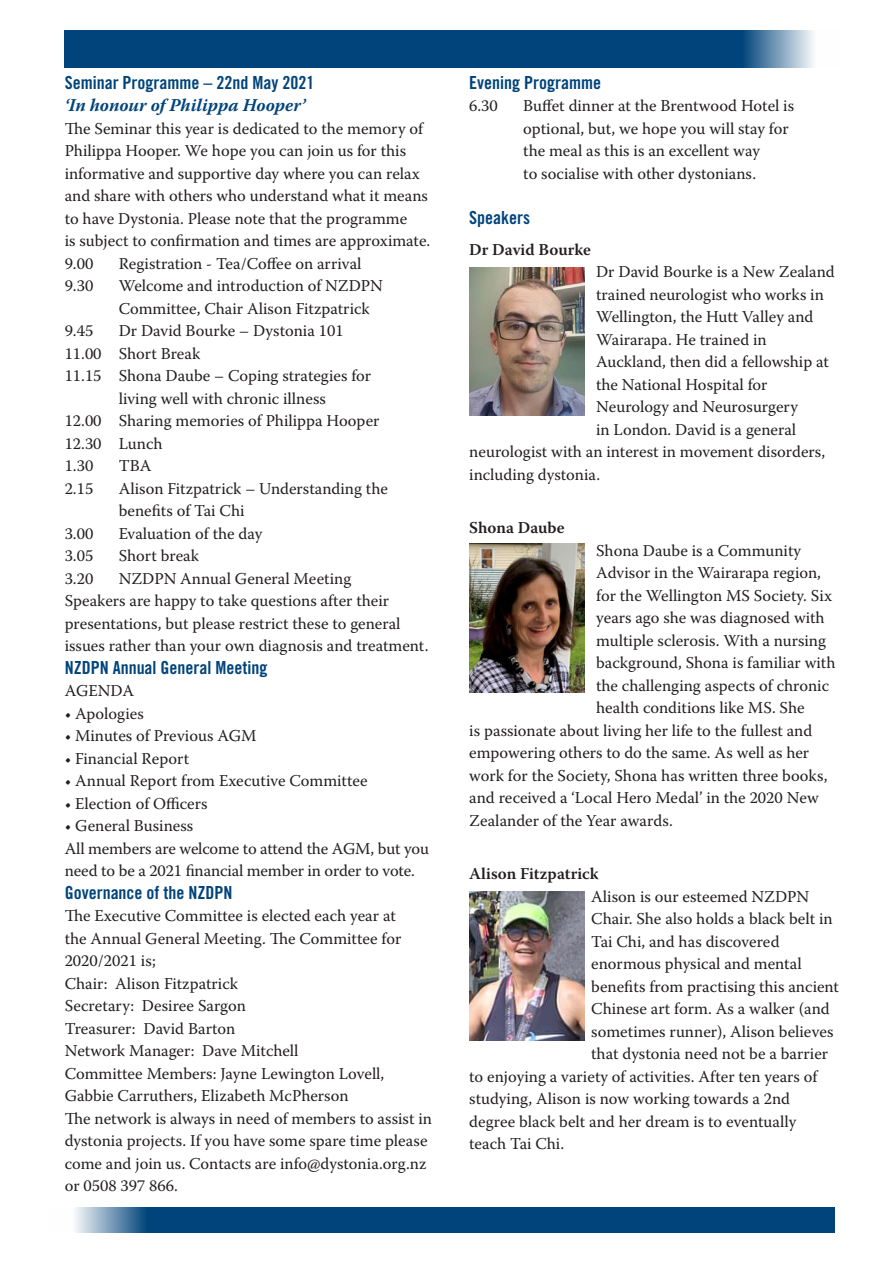
<style>
.page{position:relative;width:893px;height:1263px;background:#fff}
.page>*{position:absolute;margin:0;border:0;box-sizing:border-box;transform-origin:0 0}
.head{font:18px "Trade Gothic Bold Cond Twenty";color:#00447b}
.body{font:italic 700 18px "Warnock Pro";color:#00447b}
.body-2{font:16.5px/22.5px "Warnock Pro";color:#231f20}
.semi{font:600 16.5px "Warnock Pro";color:#231f20}
</style>
<div class="page">
<div style="left:65px;top:30px;width:775px;height:37px;background:#00447b"></div>
<div style="left:47px;top:1207px;width:788px;height:25px;background:#00447b"></div>
<img style="left:469px;top:267px;width:115px;height:149px">
<img style="left:469px;top:891px;width:115px;height:149px">
<img style="left:469px;top:543px;width:115px;height:149px">
<p class="head" style="left:65px;top:71px;width:251px">Seminar Programme – 22nd May 2021</p>
<p class="body" style="left:65px;top:94px;width:242px">‘In honour of Philippa Hooper’</p>
<p class="body-2" style="left:65px;top:117px;width:367px">The Seminar this year is dedicated to the memory of Philippa Hooper. We hope you can join us for this informative and supportive day where you can relax and share with others who understand what it means to have Dystonia. Please note that the programme<br>is subject to confirmation and times are approximate.</p>
<p class="body-2" style="left:65px;top:252px;width:30px">9.00</p>
<p class="body-2" style="left:119px;top:252px;width:244px">Registration - Tea/Coffee on arrival</p>
<p class="body-2" style="left:65px;top:274px;width:30px">9.30</p>
<p class="body-2" style="left:119px;top:274px;width:266px">Welcome and introduction of NZDPN</p>
<p class="body-2" style="left:119px;top:297px;width:253px">Committee, Chair Alison Fitzpatrick</p>
<p class="body-2" style="left:65px;top:319px;width:30px">9.45</p>
<p class="body-2" style="left:119px;top:319px;width:226px">Dr David Bourke – Dystonia 101</p>
<p class="body-2" style="left:65px;top:342px;width:137px">11.00 Short Break</p>
<p class="body-2" style="left:65px;top:364px;width:308px">11.15 Shona Daube – Coping strategies for</p>
<p class="body-2" style="left:119px;top:387px;width:209px">living well with chronic illness</p>
<p class="body-2" style="left:65px;top:409px;width:316px">12.00 Sharing memories of Philippa Hooper</p>
<p class="body-2" style="left:65px;top:432px;width:99px">12.30 Lunch</p>
<p class="body-2" style="left:65px;top:454px;width:30px">1.30</p>
<p class="body-2" style="left:119px;top:454px;width:34px">TBA</p>
<p class="body-2" style="left:65px;top:477px;width:30px">2.15</p>
<p class="body-2" style="left:119px;top:477px;width:271px">Alison Fitzpatrick – Understanding the</p>
<p class="body-2" style="left:119px;top:499px;width:127px">benefits of Tai Chi</p>
<p class="body-2" style="left:65px;top:522px;width:30px">3.00</p>
<p class="body-2" style="left:119px;top:522px;width:145px">Evaluation of the day</p>
<p class="body-2" style="left:65px;top:544px;width:30px">3.05</p>
<p class="body-2" style="left:119px;top:544px;width:82px">Short break</p>
<p class="body-2" style="left:65px;top:567px;width:30px">3.20</p>
<p class="body-2" style="left:119px;top:567px;width:234px">NZDPN Annual General Meeting</p>
<p class="body-2" style="left:65px;top:589px;width:365px">Speakers are happy to take questions after their presentations, but please restrict these to general issues rather than your own diagnosis and treatment.</p>
<p class="head" style="left:65px;top:656px;width:204px">NZDPN Annual General Meeting</p>
<p class="body-2" style="left:65px;top:679px;width:71px">AGENDA</p>
<p class="body-2" style="left:65px;top:702px;width:81px">• Apologies</p>
<p class="body-2" style="left:65px;top:724px;width:193px">• Minutes of Previous AGM</p>
<p class="body-2" style="left:65px;top:747px;width:126px">• Financial Report</p>
<p class="body-2" style="left:65px;top:769px;width:304px">• Annual Report from Executive Committee</p>
<p class="body-2" style="left:65px;top:792px;width:144px">• Election of Officers</p>
<p class="body-2" style="left:65px;top:814px;width:130px">• General Business</p>
<p class="body-2" style="left:65px;top:837px;width:366px">All members are welcome to attend the AGM, but you need to be a 2021 financial member in order to vote.</p>
<p class="head" style="left:65px;top:881px;width:169px">Governance of the NZDPN</p>
<p class="body-2" style="left:65px;top:904px;width:338px">The Executive Committee is elected each year at the Annual General Meeting. The Committee for<br>2020/2021 is;</p>
<p class="body-2" style="left:65px;top:972px;width:175px">Chair: Alison Fitzpatrick</p>
<p class="body-2" style="left:65px;top:994px;width:183px">Secretary: Desiree Sargon</p>
<p class="body-2" style="left:65px;top:1017px;width:172px">Treasurer: David Barton</p>
<p class="body-2" style="left:65px;top:1039px;width:235px">Network Manager: Dave Mitchell</p>
<p class="body-2" style="left:65px;top:1062px;width:321px">Committee Members: Jayne Lewington Lovell,<br>Gabbie Carruthers, Elizabeth McPherson</p>
<p class="body-2" style="left:65px;top:1107px;width:369px">The network is always in need of members to assist in dystonia projects. If you have some spare time please come and join us. Contacts are info@dystonia.org.nz or 0508 397 866.</p>
<p class="head" style="left:469px;top:71px;width:133px">Evening Programme</p>
<p class="body-2" style="left:469px;top:94px;width:30px">6.30</p>
<p class="body-2" style="left:523px;top:94px;width:272px">Buffet dinner at the Brentwood Hotel is</p>
<p class="body-2" style="left:523px;top:117px;width:267px">optional, but, we hope you will stay for</p>
<p class="body-2" style="left:523px;top:139px;width:238px">the meal as this is an excellent way</p>
<p class="body-2" style="left:523px;top:162px;width:234px">to socialise with other dystonians.</p>
<p class="head" style="left:469px;top:206px;width:62px">Speakers</p>
<p class="semi" style="left:469px;top:239px;width:123px">Dr David Bourke</p>
<p class="body-2" style="left:596px;top:260px;width:240px">Dr David Bourke is a New Zealand trained neurologist who works in<br>Wellington, the Hutt Valley and<br>Wairarapa. He trained in<br>Auckland, then did a fellowship at the National Hospital for</p>
<p class="body-2" style="left:596px;top:395px;width:203px">Neurology and Neurosurgery</p>
<p class="body-2" style="left:469px;top:418px;width:358px;text-indent:127px">in London. David is a general neurologist with an interest in movement disorders, including dystonia.</p>
<p class="semi" style="left:469px;top:518px;width:97px">Shona Daube</p>
<p class="body-2" style="left:596px;top:539px;width:206px">Shona Daube is a Community</p>
<p class="body-2" style="left:596px;top:561px;width:226px">Advisor in the Wairarapa region,</p>
<p class="body-2" style="left:596px;top:584px;width:237px">for the Wellington MS Society. Six</p>
<p class="body-2" style="left:596px;top:606px;width:230px">years ago she was diagnosed with</p>
<p class="body-2" style="left:596px;top:629px;width:231px">multiple sclerosis. With a nursing</p>
<p class="body-2" style="left:596px;top:651px;width:241px">background, Shona is familiar with</p>
<p class="body-2" style="left:596px;top:674px;width:235px">the challenging aspects of chronic</p>
<p class="body-2" style="left:596px;top:696px;width:210px">health conditions like MS. She</p>
<p class="body-2" style="left:469px;top:719px;width:345px">is passionate about living her life to the fullest and</p>
<p class="body-2" style="left:469px;top:741px;width:341px">empowering others to do the same. As well as her</p>
<p class="body-2" style="left:469px;top:764px;width:360px">work for the Society, Shona has written three books,</p>
<p class="body-2" style="left:469px;top:786px;width:351px">and received a ‘Local Hero Medal’ in the 2020 New</p>
<p class="body-2" style="left:469px;top:809px;width:205px">Zealander of the Year awards.</p>
<p class="semi" style="left:469px;top:864px;width:131px">Alison Fitzpatrick</p>
<p class="body-2" style="left:591px;top:885px;width:243px">Alison is our esteemed NZDPN<br>Chair. She also holds a black belt in<br>Tai Chi, and has discovered</p>
<p class="body-2" style="left:591px;top:952px;width:212px">enormous physical and mental</p>
<p class="body-2" style="left:591px;top:975px;width:249px">benefits from practising this ancient</p>
<p class="body-2" style="left:591px;top:997px;width:240px">Chinese art form. As a walker (and</p>
<p class="body-2" style="left:591px;top:1020px;width:244px">sometimes runner), Alison believes</p>
<p class="body-2" style="left:591px;top:1042px;width:238px">that dystonia need not be a barrier</p>
<p class="body-2" style="left:469px;top:1065px;width:350px">to enjoying a variety of activities. After ten years of</p>
<p class="body-2" style="left:469px;top:1087px;width:322px">studying, Alison is now working towards a 2nd</p>
<p class="body-2" style="left:469px;top:1110px;width:328px">degree black belt and her dream is to eventually</p>
<p class="body-2" style="left:469px;top:1132px;width:96px">teach Tai Chi.</p>
</div>
